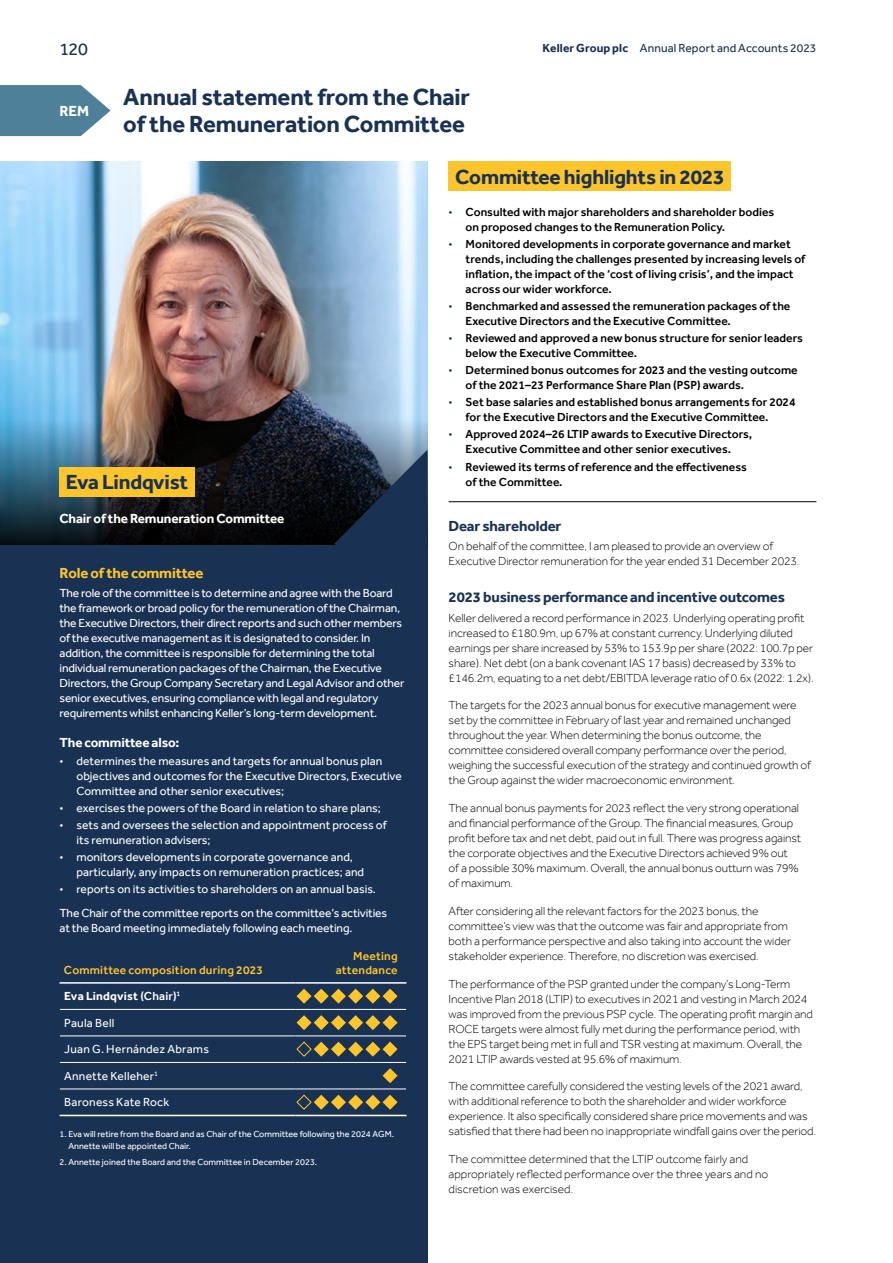
<style>
.page{position:relative;width:893px;height:1263px;background:#fff}
.page>*{position:absolute;margin:0;border:0;box-sizing:border-box;transform-origin:0 0}
.Page_Title{font:700 24px/27.8px "Effra";letter-spacing:-.01em;color:#193153}
.Subhead_Level_0__14pt____Shaded{font:700 21px "Effra";letter-spacing:-.01em;color:#193153}
.t1{font:18px "Effra";color:#193153}
.Subhead_Level_1{font:700 15px "Effra";letter-spacing:-.01em;color:#193153}
.Subhead_Level_1-2{font:700 15px "Effra";letter-spacing:-.01em;color:#fdc52c}
.Subhead_Level_1-3{font:700 15px "Effra";color:#fff}
.Subhead_Level_2{font:700 13.5px "Effra";letter-spacing:-.01em;color:#fff}
.Body_Copy{font:300 12px/15px "Effra";letter-spacing:-.01em;color:#000}
.Body_Copy___White{font:12px/15px "Effra";letter-spacing:-.015em;color:#fff}
.t2{font:500 12px/15px "Effra";color:#000}
.Table_Text{font:12px "Effra";letter-spacing:.02em;color:#fff}
.t3{font:12px "Effra";letter-spacing:.01em;color:#193153}
.Table_Text_Bold{font:500 12px "Effra";letter-spacing:.015em;color:#fdc52c}
.Table_Text_Bold-2{font:700 12px "Effra";letter-spacing:.015em;color:#fff}
.Table_Text_R{font:500 12px/14.2px "Effra";letter-spacing:.02em;color:#fdc52c;text-align:right}
.Notes___White{font:9px/12px "Effra";color:#fff}
.s1{font-weight:700}
.s2{font-weight:300}
.s3{font-weight:500}
.s4{font-weight:300;color:#193153}
</style>
<div class="page">
<div style="left:0;top:166px;width:427px;height:1097px;background:#193153"></div>
<img style="left:0;top:162px;width:427px;height:255px">
<img style="left:0;top:417px;width:427px;height:127px">
<hr style="left:449px;top:501px;width:367px;height:1px;background:#000">
<svg style="left:334px;top:450px;width:93px;height:95px"></svg>
<div style="left:60px;top:467px;width:135px;height:29px;background:#fdc52c"></div>
<hr style="left:60px;top:1115px;width:236px;height:1px;background:#fff">
<hr style="left:296px;top:1115px;width:110px;height:1px;background:#fff">
<hr style="left:60px;top:1009px;width:236px;height:1px;background:#fff">
<hr style="left:296px;top:1009px;width:110px;height:1px;background:#fff">
<hr style="left:60px;top:1036px;width:236px;height:1px;background:#fff">
<hr style="left:296px;top:1036px;width:110px;height:1px;background:#fff">
<hr style="left:60px;top:1062px;width:236px;height:1px;background:#fff">
<hr style="left:296px;top:1062px;width:110px;height:1px;background:#fff">
<hr style="left:60px;top:1089px;width:236px;height:1px;background:#fff">
<hr style="left:296px;top:1089px;width:110px;height:1px;background:#fff">
<hr style="left:60px;top:982px;width:236px;height:2px;background:#fff">
<hr style="left:296px;top:982px;width:110px;height:2px;background:#fff">
<svg style="left:296px;top:989px;width:102px;height:15px"></svg>
<svg style="left:296px;top:1015px;width:102px;height:15px"></svg>
<svg style="left:296px;top:1041px;width:102px;height:16px"></svg>
<svg style="left:383px;top:1068px;width:15px;height:15px"></svg>
<svg style="left:296px;top:1094px;width:102px;height:16px"></svg>
<div style="left:449px;top:162px;width:282px;height:29px;background:#fdc52c"></div>
<svg style="left:0;top:85px;width:111px;height:51px;background:#6791a7"></svg>
<h3 class="t1" style="left:60px;top:38px;width:30px">120</h3>
<p class="t3" style="left:543px;top:41px;width:275px"><span class="s1">Keller Group plc</span> Annual Report and Accounts 2023</p>
<p class="Subhead_Level_1-3" style="left:60px;top:101px;width:31px">REM</p>
<p class="Page_Title" style="left:123px;top:82px;width:348px">Annual statement from the Chair of the Remuneration Committee</p>
<p class="Subhead_Level_0__14pt____Shaded" style="left:66px;top:469px;width:124px">Eva Lindqvist</p>
<p class="Subhead_Level_2" style="left:60px;top:510px;width:226px">Chair of the Remuneration Committee</p>
<p class="Subhead_Level_1-2" style="left:60px;top:563px;width:145px">Role of the committee</p>
<p class="Body_Copy___White" style="left:60px;top:585px;width:346px">The role of the committee is to determine and agree with the Board the framework or broad policy for the remuneration of the Chairman, the Executive Directors, their direct reports and such other members of the executive management as it is designated to consider. In addition, the committee is responsible for determining the total individual remuneration packages of the Chairman, the Executive Directors, the Group Company Secretary and Legal Advisor and other senior executives, ensuring compliance with legal and regulatory requirements whilst enhancing Keller’s long-term development.</p>
<p class="Subhead_Level_2" style="left:60px;top:734px;width:121px">The committee also:</p>
<p class="Body_Copy___White" style="left:77px;top:753px;width:327px;text-indent:-17px"><span class="s2">•</span> determines the measures and targets for annual bonus plan objectives and outcomes for the Executive Directors, Executive<br>Committee and other senior executives;</p>
<p class="Body_Copy___White" style="left:60px;top:800px;width:323px"><span class="s2">•</span> exercises the powers of the Board in relation to share plans;</p>
<p class="Body_Copy___White" style="left:77px;top:817px;width:312px;text-indent:-17px"><span class="s2">•</span> sets and oversees the selection and appointment process of its remuneration advisers;</p>
<p class="Body_Copy___White" style="left:77px;top:850px;width:289px;text-indent:-17px"><span class="s2">•</span> monitors developments in corporate governance and, particularly, any impacts on remuneration practices; and</p>
<p class="Body_Copy___White" style="left:60px;top:882px;width:318px"><span class="s2">•</span> reports on its activities to shareholders on an annual basis.</p>
<p class="Body_Copy___White" style="left:60px;top:905px;width:329px">The Chair of the committee reports on the committee’s activities at the Board meeting immediately following each meeting.</p>
<p class="Table_Text_Bold" style="left:64px;top:963px;width:201px">Committee composition during 2023</p>
<p class="Table_Text_R" style="left:336px;top:949px;width:63px">Meeting attendance</p>
<p class="Table_Text_Bold-2" style="left:64px;top:989px;width:118px">Eva Lindqvist <span class="s3">(Chair)</span><sup>1</sup></p>
<p class="Table_Text" style="left:64px;top:1016px;width:52px">Paula Bell</p>
<p class="Table_Text" style="left:64px;top:1042px;width:146px">Juan G. Hernández Abrams</p>
<p class="Table_Text" style="left:64px;top:1069px;width:95px">Annette Kelleher<sup>1</sup></p>
<p class="Table_Text" style="left:64px;top:1095px;width:107px">Baroness Kate Rock</p>
<p class="Notes___White" style="left:68px;top:1127px;width:327px;text-indent:-9px">1. Eva will retire from the Board and as Chair of the Committee following the 2024 AGM.<br>Annette will be appointed Chair.</p>
<p class="Notes___White" style="left:60px;top:1156px;width:259px">2. Annette joined the Board and the Committee in December 2023.</p>
<p class="Subhead_Level_0__14pt____Shaded" style="left:455px;top:164px;width:271px">Committee highlights in 2023</p>
<p class="t2" style="left:466px;top:204px;width:310px;text-indent:-17px"><span class="s4">•</span> Consulted with major shareholders and shareholder bodies on proposed changes to the Remuneration Policy.</p>
<p class="t2" style="left:466px;top:236px;width:341px;text-indent:-17px"><span class="s4">•</span> Monitored developments in corporate governance and market trends, including the challenges presented by increasing levels of inflation, the impact of the ‘cost of living crisis’, and the impact across our wider workforce.</p>
<p class="t2" style="left:466px;top:298px;width:326px;text-indent:-17px"><span class="s4">•</span> Benchmarked and assessed the remuneration packages of the<br>Executive Directors and the Executive Committee.</p>
<p class="t2" style="left:466px;top:330px;width:339px;text-indent:-17px"><span class="s4">•</span> Reviewed and approved a new bonus structure for senior leaders below the Executive Committee.</p>
<p class="t2" style="left:466px;top:363px;width:334px;text-indent:-17px"><span class="s4">•</span> Determined bonus outcomes for 2023 and the vesting outcome of the 2021–23 Performance Share Plan (PSP) awards.</p>
<p class="t2" style="left:466px;top:395px;width:331px;text-indent:-17px"><span class="s4">•</span> Set base salaries and established bonus arrangements for 2024 for the Executive Directors and the Executive Committee.</p>
<p class="t2" style="left:449px;top:427px;width:305px;text-align:center"><span class="s4">•</span> Approved 2024–26 LTIP awards to Executive Directors,<br>Executive Committee and other senior executives.</p>
<p class="t2" style="left:466px;top:459px;width:283px;text-indent:-17px"><span class="s4">•</span> Reviewed its terms of reference and the effectiveness of the Committee.</p>
<p class="Subhead_Level_1" style="left:449px;top:517px;width:114px">Dear shareholder</p>
<p class="Body_Copy" style="left:449px;top:539px;width:352px">On behalf of the committee, I am pleased to provide an overview of<br>Executive Director remuneration for the year ended 31 December 2023.</p>
<p class="Subhead_Level_1" style="left:449px;top:588px;width:338px">2023 business performance and incentive outcomes</p>
<p class="Body_Copy" style="left:449px;top:610px;width:367px">Keller delivered a record performance in 2023. Underlying operating profit increased to £180.9m, up 67% at constant currency. Underlying diluted earnings per share increased by 53% to 153.9p per share (2022: 100.7p per share). Net debt (on a bank covenant IAS 17 basis) decreased by 33% to £146.2m, equating to a net debt/EBITDA leverage ratio of 0.6x (2022: 1.2x).</p>
<p class="Body_Copy" style="left:449px;top:698px;width:364px">The targets for the 2023 annual bonus for executive management were set by the committee in February of last year and remained unchanged throughout the year. When determining the bonus outcome, the committee considered overall company performance over the period, weighing the successful execution of the strategy and continued growth of the Group against the wider macroeconomic environment.</p>
<p class="Body_Copy" style="left:449px;top:800px;width:354px">The annual bonus payments for 2023 reflect the very strong operational and financial performance of the Group. The financial measures, Group profit before tax and net debt, paid out in full. There was progress against the corporate objectives and the Executive Directors achieved 9% out of a possible 30% maximum. Overall, the annual bonus outturn was 79% of maximum.</p>
<p class="Body_Copy" style="left:449px;top:903px;width:344px">After considering all the relevant factors for the 2023 bonus, the committee’s view was that the outcome was fair and appropriate from both a performance perspective and also taking into account the wider stakeholder experience. Therefore, no discretion was exercised.</p>
<p class="Body_Copy" style="left:449px;top:976px;width:366px">The performance of the PSP granted under the company’s Long-Term Incentive Plan 2018 (LTIP) to executives in 2021 and vesting in March 2024 was improved from the previous PSP cycle. The operating profit margin and ROCE targets were almost fully met during the performance period, with the EPS target being met in full and TSR vesting at maximum. Overall, the 2021 LTIP awards vested at 95.6% of maximum.</p>
<p class="Body_Copy" style="left:449px;top:1079px;width:369px">The committee carefully considered the vesting levels of the 2021 award, with additional reference to both the shareholder and wider workforce experience. It also specifically considered share price movements and was satisfied that there had been no inappropriate windfall gains over the period.</p>
<p class="Body_Copy" style="left:449px;top:1151px;width:321px">The committee determined that the LTIP outcome fairly and appropriately reflected performance over the three years and no discretion was exercised.</p>
</div>
